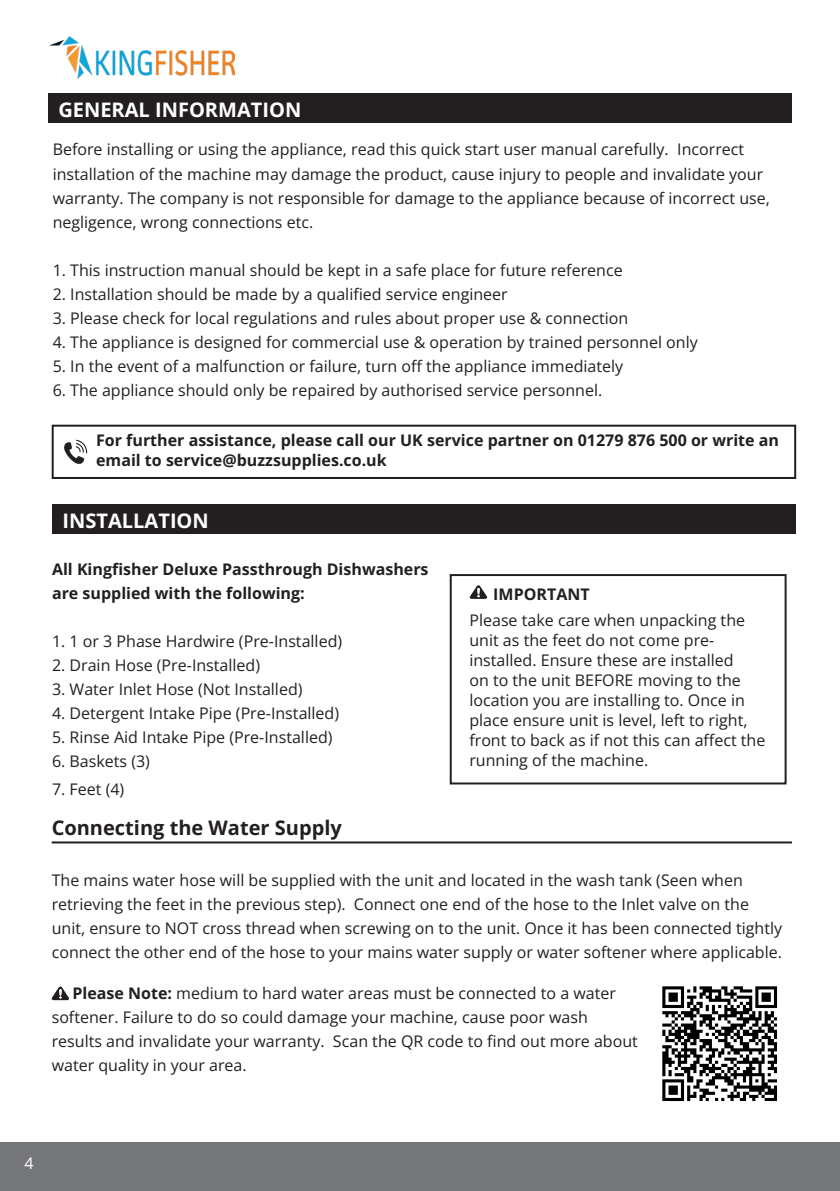
<style>
.page{position:relative;width:840px;height:1191px;background:#fff}
.page>*{position:absolute;margin:0;border:0;box-sizing:border-box;transform-origin:0 0}
.t1{font:700 20px "Open Sans";color:#fff}
.t2{font:700 20px "Open Sans";color:#231f20}
.t3{font:16px/24px "Open Sans";color:#231f20}
.t4{font:700 16px/24px "Open Sans";color:#231f20}
.t5{font:16px "Open Sans";color:#fff}
.s1{font-weight:700}
</style>
<div class="page">
<div style="left:0;top:1142px;width:839px;height:49px;background:#757679"></div>
<div style="left:52px;top:425px;width:743px;height:54px;border:2px solid #231f20"></div>
<div style="left:449px;top:574px;width:337px;height:210px;border:2px solid #231f20"></div>
<div style="left:53px;top:504px;width:742px;height:29px;background:#231f20"></div>
<svg style="left:469px;top:585px;width:18px;height:14px"></svg>
<hr style="left:52px;top:841px;width:739px;height:2px;background:#231f20">
<img style="left:662px;top:986px;width:116px;height:116px">
<svg style="left:52px;top:986px;width:17px;height:14px"></svg>
<div style="left:48px;top:94px;width:743px;height:29px;background:#231f20"></div>
<svg style="left:64px;top:440px;width:23px;height:24px"></svg>
<img style="left:50px;top:36px;width:184px;height:42px">
<p class="t1" style="left:58px;top:96px;width:244px">GENERAL INFORMATION</p>
<p class="t3" style="left:53px;top:137px;width:718px">Before installing or using the appliance, read this quick start user manual carefully. Incorrect installation of the machine may damage the product, cause injury to people and invalidate your warranty. The company is not responsible for damage to the appliance because of incorrect use, negligence, wrong connections etc.</p>
<p class="t3" style="left:53px;top:257px;width:571px">1. This instruction manual should be kept in a safe place for future reference</p>
<p class="t3" style="left:53px;top:281px;width:456px">2. Installation should be made by a qualified service engineer</p>
<p class="t3" style="left:53px;top:305px;width:577px">3. Please check for local regulations and rules about proper use &amp; connection</p>
<p class="t3" style="left:53px;top:329px;width:646px">4. The appliance is designed for commercial use &amp; operation by trained personnel only</p>
<p class="t3" style="left:53px;top:353px;width:571px">5. In the event of a malfunction or failure, turn off the appliance immediately</p>
<p class="t3" style="left:53px;top:377px;width:550px">6. The appliance should only be repaired by authorised service personnel.</p>
<p class="t4" style="left:96px;top:429px;width:684px;line-height:20px">For further assistance, please call our UK service partner on 01279 876 500 or write an email to service@buzzsupplies.co.uk</p>
<p class="t1" style="left:63px;top:507px;width:148px">INSTALLATION</p>
<p class="t4" style="left:52px;top:556px;width:378px">All Kingfisher Deluxe Passthrough Dishwashers are supplied with the following:</p>
<p class="t3" style="left:52px;top:628px;width:291px">1. 1 or 3 Phase Hardwire (Pre-Installed)</p>
<p class="t3" style="left:52px;top:652px;width:209px">2. Drain Hose (Pre-Installed)</p>
<p class="t3" style="left:52px;top:676px;width:252px">3. Water Inlet Hose (Not Installed)</p>
<p class="t3" style="left:52px;top:700px;width:288px">4. Detergent Intake Pipe (Pre-Installed)</p>
<p class="t3" style="left:52px;top:724px;width:282px">5. Rinse Aid Intake Pipe (Pre-Installed)</p>
<p class="t3" style="left:52px;top:748px;width:99px">6. Baskets (3)</p>
<p class="t3" style="left:52px;top:776px;width:74px">7. Feet (4)</p>
<p class="t4" style="left:493px;top:581px;width:98px">IMPORTANT</p>
<p class="t3" style="left:469px;top:610px;width:297px;line-height:20px">Please take care when unpacking the unit as the feet do not come pre&shy;installed. Ensure these are installed<br>on to the unit BEFORE moving to the location you are installing to. Once in place ensure unit is level, left to right, front to back as if not this can affect the running of the machine.</p>
<p class="t2" style="left:52px;top:814px;width:291px">Connecting the Water Supply</p>
<p class="t3" style="left:52px;top:867px;width:731px">The mains water hose will be supplied with the unit and located in the wash tank (Seen when retrieving the feet in the previous step). Connect one end of the hose to the Inlet valve on the unit, ensure to NOT cross thread when screwing on to the unit. Once it has been connected tightly connect the other end of the hose to your mains water supply or water softener where applicable.</p>
<p class="t3" style="left:52px;top:981px;width:587px;text-indent:21px"><span class="s1">Please Note:</span> medium to hard water areas must be connected to a water softener. Failure to do so could damage your machine, cause poor wash results and invalidate your warranty. Scan the QR code to find out more about water quality in your area.</p>
<p class="t5" style="left:25px;top:1152px;width:11px">4</p>
</div>
